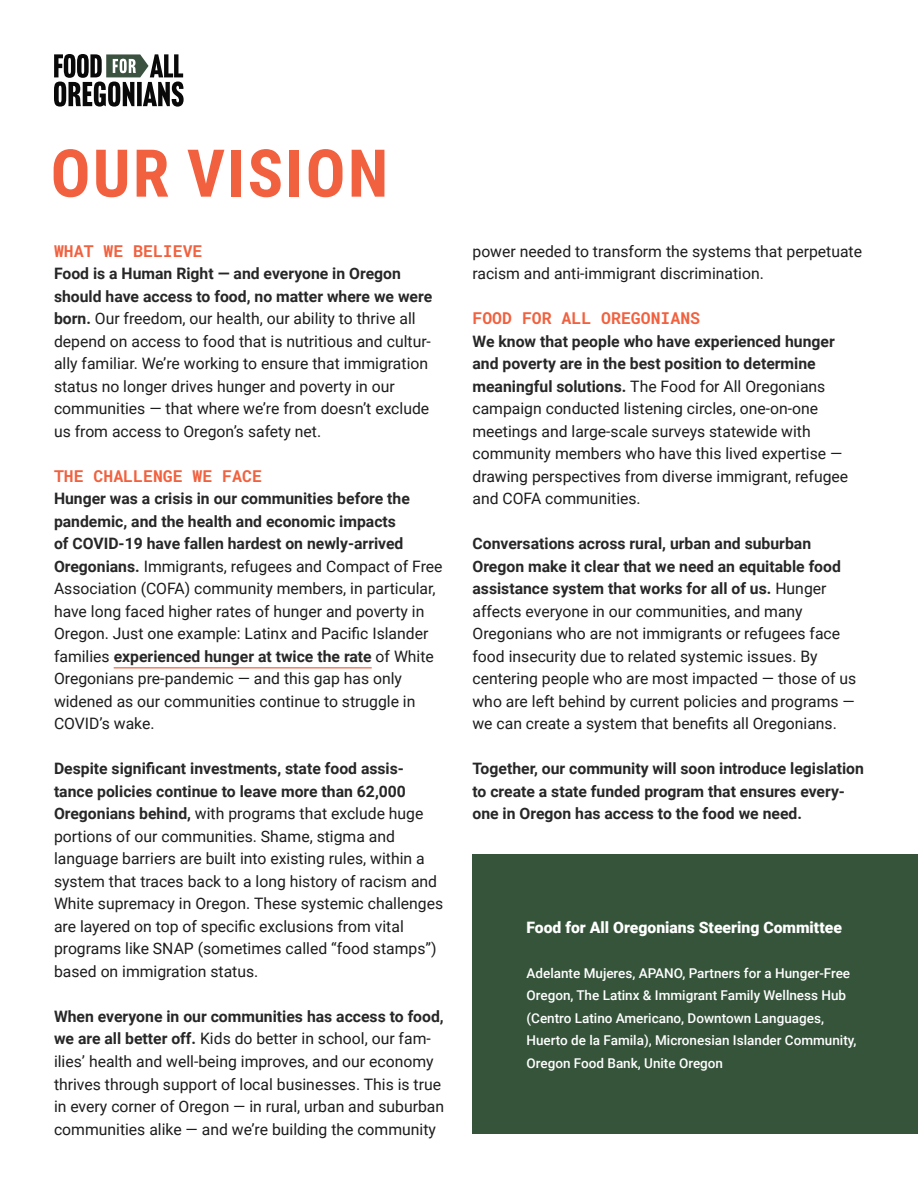
<style>
.page{position:relative;width:918px;height:1188px;background:#fff}
.page>*{position:absolute;margin:0;border:0;box-sizing:border-box;transform-origin:0 0}
.t1{font:700 66px "Roboto Condensed";letter-spacing:.035em;color:#f1613f}
.t2{font:700 16.5px "Roboto Mono";color:#f1613f}
.t3{font:15.75px/22.5px "Roboto";color:#1c1c1c}
.t4{font:700 15.75px/22.5px "Roboto";color:#282727}
.t5{font:900 15.75px "Roboto";color:#fff}
.t6{font:500 13.5px/22.5px "Roboto";color:#fff}
.s1{font-weight:700;color:#282727}
</style>
<div class="page">
<hr style="left:114px;top:667px;width:258px;height:1px;background:#f1613f">
<div style="left:472px;top:854px;width:446px;height:280px;background:#35543a"></div>
<svg style="left:54px;top:54px;width:130px;height:53px"></svg>
<h1 class="t1" style="left:51px;top:127px;width:339px">OUR VISION</h1>
<p class="t2" style="left:54px;top:240px;width:150px">WHAT WE BELIEVE</p>
<p class="t3" style="left:54px;top:262px;width:380px"><span class="s1">Food is a Human Right — and everyone in Oregon should have access to food, no matter where we were born.</span> Our freedom, our health, our ability to thrive all depend on access to food that is nutritious and cultur&shy;ally familiar. We’re working to ensure that immigration status no longer drives hunger and poverty in our communities — that where we’re from doesn’t exclude us from access to Oregon’s safety net.</p>
<p class="t2" style="left:54px;top:465px;width:209px">THE CHALLENGE WE FACE</p>
<p class="t3" style="left:54px;top:487px;width:390px"><span class="s1">Hunger was a crisis in our communities before the pandemic, and the health and economic impacts<br>of COVID-19 have fallen hardest on newly-arrived Oregonians.</span> Immigrants, refugees and Compact of Free Association (COFA) community members, in particular, have long faced higher rates of hunger and poverty in Oregon. Just one example: Latinx and Pacific Islander families <span class="s1">experienced hunger at twice the rate</span> of White Oregonians pre-pandemic — and this gap has only widened as our communities continue to struggle in COVID’s wake.</p>
<p class="t3" style="left:54px;top:757px;width:391px"><span class="s1">Despite significant investments, state food assis&shy;tance policies continue to leave more than 62,000<br>Oregonians behind,</span> with programs that exclude huge portions of our communities. Shame, stigma and language barriers are built into existing rules, within a system that traces back to a long history of racism and White supremacy in Oregon. These systemic challenges are layered on top of specific exclusions from vital programs like SNAP (sometimes called “food stamps”) based on immigration status.</p>
<p class="t3" style="left:54px;top:1005px;width:392px"><span class="s1">When everyone in our communities has access to food, we are all better off.</span> Kids do better in school, our fam&shy;ilies’ health and well-being improves, and our economy thrives through support of local businesses. This is true in every corner of Oregon — in rural, urban and suburban communities alike — and we’re building the community</p>
<p class="t3" style="left:472px;top:239px;width:391px">power needed to transform the systems that perpetuate racism and anti-immigrant discrimination.</p>
<p class="t2" style="left:472px;top:307px;width:229px">FOOD FOR ALL OREGONIANS</p>
<p class="t3" style="left:472px;top:329px;width:377px"><span class="s1">We know that people who have experienced hunger and poverty are in the best position to determine meaningful solutions.</span> The Food for All Oregonians campaign conducted listening circles, one-on-one meetings and large-scale surveys statewide with community members who have this lived expertise — drawing perspectives from diverse immigrant, refugee and COFA communities.</p>
<p class="t3" style="left:472px;top:532px;width:385px"><span class="s1">Conversations across rural, urban and suburban Oregon make it clear that we need an equitable food assistance system that works for all of us.</span> Hunger affects everyone in our communities, and many Oregonians who are not immigrants or refugees face food insecurity due to related systemic issues. By centering people who are most impacted — those of us who are left behind by current policies and programs — we can create a system that benefits all Oregonians.</p>
<p class="t4" style="left:472px;top:757px;width:393px">Together, our community will soon introduce legislation to create a state funded program that ensures every&shy;one in Oregon has access to the food we need.</p>
<p class="t5" style="left:526px;top:916px;width:317px">Food for All Oregonians Steering Committee</p>
<p class="t6" style="left:526px;top:961px;width:331px">Adelante Mujeres, APANO, Partners for a Hunger-Free Oregon, The Latinx &amp; Immigrant Family Wellness Hub (Centro Latino Americano, Downtown Languages, Huerto de la Famila), Micronesian Islander Community, Oregon Food Bank, Unite Oregon</p>
</div>
